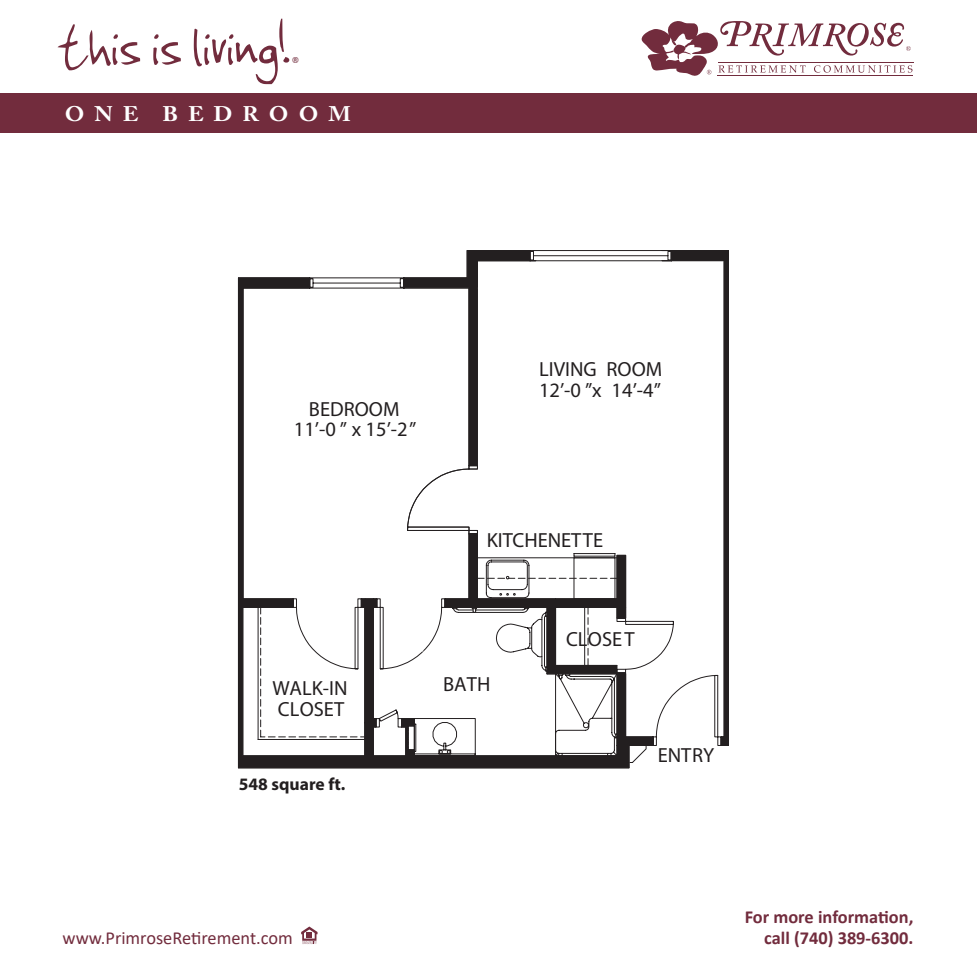
<style>
.page{position:relative;width:977px;height:977px;background:#fff}
.page>*{position:absolute;margin:0;border:0;box-sizing:border-box;transform-origin:0 0}
.t1{font:72.98px "Jenkinsv 20";color:#722c3d}
.t2{font:700 21px "Adobe Caslon Pro";letter-spacing:.44em;color:#fff;scale:1.08 1}
.t3{font:20.47px/20.5px "Myriad Pro";color:#231f20}
.t4{font:700 18.38px "Calibri";color:#722c3d}
.t5{font:18.38px "Calibri";color:#722c3d}
.t6{font:700 17.5px "Myriad Pro";color:#231f20}
.t7{font:300 15.92px "Calibri";color:#722c3d}
</style>
<div class="page">
<hr style="left:717px;top:75px;width:196px;height:1px;background:#722c3d">
<hr style="left:717px;top:62px;width:196px;height:1px;background:#722c3d">
<svg style="left:641px;top:21px;width:271px;height:55px"></svg>
<div style="left:0;top:94px;width:976px;height:39px;background:#722c3d"></div>
<svg style="left:301px;top:926px;width:16px;height:18px"></svg>
<svg style="left:238px;top:250px;width:491px;height:518px"></svg>
<h1 class="t1" style="left:56px;top:6px;width:233px">this is living!</h1>
<p class="t7" style="left:291px;top:53px;width:10px">®</p>
<p class="t2" style="left:65px;top:102px;width:266px">ONE BEDROOM</p>
<p class="t3" style="left:294px;top:398px;width:124px;text-align:center">BEDROOM<br>11’-0 ” x 15’-2”</p>
<p class="t3" style="left:539px;top:359px;width:125px">LIVING ROOM<br>12’-0 ”x 14’-4”</p>
<p class="t3" style="left:487px;top:529px;width:118px">KITCHENETTE</p>
<p class="t3" style="left:566px;top:629px;width:70px">CLOSET</p>
<p class="t3" style="left:272px;top:677px;width:77px">WALK-IN<br>CLOSET</p>
<p class="t3" style="left:443px;top:673px;width:49px">BATH</p>
<p class="t6" style="left:239px;top:772px;width:108px">548 square ft.</p>
<p class="t3" style="left:657px;top:744px;width:58px">ENTRY</p>
<p class="t4" style="left:744px;top:904px;width:170px">For more information,</p>
<p class="t5" style="left:62px;top:925px;width:232px">www.PrimroseRetirement.com</p>
<p class="t4" style="left:764px;top:925px;width:151px">call (740) 389-6300.</p>
</div>
